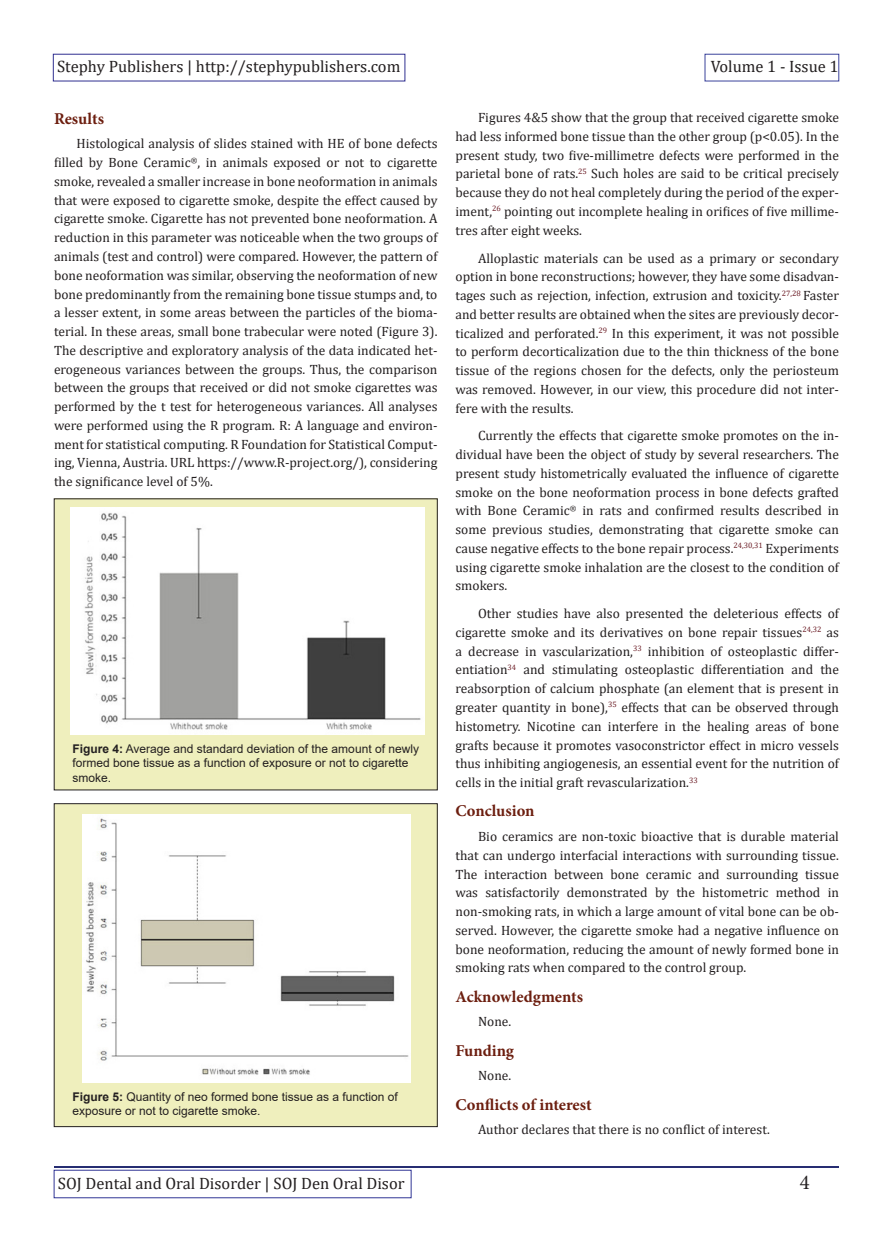
<style>
.page{position:relative;width:893px;height:1255px;background:#fff}
.page>*{position:absolute;margin:0;border:0;box-sizing:border-box;transform-origin:0 0}
.t1{font:21px "Minion Pro";color:#231f20}
.t2{font:16.5px "Cambria";color:#231f20}
.t3{font:700 16.5px "Minion Pro";color:#6c1e0f}
.t4{font:13.5px/18.8px "Cambria";color:#231f20;text-align:justify}
.t5{font:12px/14.4px "Arial";color:#231f20}
.s1{font-weight:700}
</style>
<div class="page">
<div style="left:53px;top:54px;width:352px;height:27px;border:1px solid #302f90"></div>
<div style="left:705px;top:54px;width:134px;height:27px;border:1px solid #3b439b"></div>
<hr style="left:54px;top:1165px;width:785px;height:2px;background:#262d72">
<div style="left:54px;top:1169px;width:357px;height:28px;border:1px solid #303595"></div>
<div style="left:54px;top:499px;width:383px;height:291px;background:#efefbd"></div>
<img style="left:71px;top:508px;width:353px;height:226px">
<div style="left:54px;top:803px;width:383px;height:323px;background:#efefbd"></div>
<img style="left:82px;top:814px;width:328px;height:268px">
<p class="t2" style="left:57px;top:56px;width:345px">Stephy Publishers | http://stephypublishers.com</p>
<p class="t2" style="left:711px;top:56px;width:129px">Volume 1 - Issue 1</p>
<p class="t3" style="left:54px;top:107px;width:51px">Results</p>
<p class="t4" style="left:54px;top:134px;width:385px;text-indent:22px">Histological analysis of slides stained with HE of bone defects filled by Bone Ceramic<sup>®</sup>, in animals exposed or not to cigarette smoke, revealed a smaller increase in bone neoformation in animals that were exposed to cigarette smoke, despite the effect caused by cigarette smoke. Cigarette has not prevented bone neoformation. A reduction in this parameter was noticeable when the two groups of animals (test and control) were compared. However, the pattern of bone neoformation was similar, observing the neoformation of new bone predominantly from the remaining bone tissue stumps and, to a lesser extent, in some areas between the particles of the bioma&shy;terial. In these areas, small bone trabecular were noted (Figure 3).<br>The descriptive and exploratory analysis of the data indicated het&shy;erogeneous variances between the groups. Thus, the comparison between the groups that received or did not smoke cigarettes was performed by the t test for heterogeneous variances. All analyses were performed using the R program. R: A language and environ&shy;ment for statistical computing. R Foundation for Statistical Comput&shy;ing, Vienna, Austria. URL https://www.R-project.org/), considering the significance level of 5%.</p>
<p class="t5" style="left:72px;top:741px;width:348px"><span class="s1">Figure 4:</span> Average and standard deviation of the amount of newly formed bone tissue as a function of exposure or not to cigarette smoke.</p>
<p class="t5" style="left:72px;top:1089px;width:327px"><span class="s1">Figure 5:</span> Quantity of neo formed bone tissue as a function of exposure or not to cigarette smoke.</p>
<p class="t4" style="left:455px;top:108px;width:385px;text-indent:22px">Figures 4&amp;5 show that the group that received cigarette smoke had less informed bone tissue than the other group (p&lt;0.05). In the present study, two five-millimetre defects were performed in the parietal bone of rats.<sup>25</sup> Such holes are said to be critical precisely because they do not heal completely during the period of the exper&shy;iment,<sup>26</sup> pointing out incomplete healing in orifices of five millime&shy;tres after eight weeks.</p>
<p class="t4" style="left:455px;top:248px;width:385px;text-indent:22px">Alloplastic materials can be used as a primary or secondary option in bone reconstructions; however, they have some disadvan&shy;tages such as rejection, infection, extrusion and toxicity.<sup>27,28</sup> Faster and better results are obtained when the sites are previously decor&shy;ticalized and perforated.<sup>29</sup> In this experiment, it was not possible to perform decorticalization due to the thin thickness of the bone tissue of the regions chosen for the defects, only the periosteum was removed. However, in our view, this procedure did not inter&shy;fere with the results.</p>
<p class="t4" style="left:455px;top:426px;width:385px;text-indent:22px">Currently the effects that cigarette smoke promotes on the in&shy;dividual have been the object of study by several researchers. The present study histometrically evaluated the influence of cigarette smoke on the bone neoformation process in bone defects grafted with Bone Ceramic<sup>®</sup> in rats and confirmed results described in some previous studies, demonstrating that cigarette smoke can cause negative effects to the bone repair process.<sup>24,30,31</sup> Experiments using cigarette smoke inhalation are the closest to the condition of smokers.</p>
<p class="t4" style="left:455px;top:604px;width:385px;text-indent:22px">Other studies have also presented the deleterious effects of cigarette smoke and its derivatives on bone repair tissues<sup>24,32</sup> as a decrease in vascularization,<sup>33</sup> inhibition of osteoplastic differ&shy;entiation<sup>34</sup> and stimulating osteoplastic differentiation and the reabsorption of calcium phosphate (an element that is present in greater quantity in bone),<sup>35</sup> effects that can be observed through histometry. Nicotine can interfere in the healing areas of bone grafts because it promotes vasoconstrictor effect in micro vessels thus inhibiting angiogenesis, an essential event for the nutrition of cells in the initial graft revascularization.<sup>33</sup></p>
<p class="t3" style="left:455px;top:799px;width:81px">Conclusion</p>
<p class="t4" style="left:455px;top:827px;width:385px;text-indent:22px">Bio ceramics are non-toxic bioactive that is durable material that can undergo interfacial interactions with surrounding tissue.<br>The interaction between bone ceramic and surrounding tissue was satisfactorily demonstrated by the histometric method in non-smoking rats, in which a large amount of vital bone can be ob&shy;served. However, the cigarette smoke had a negative influence on bone neoformation, reducing the amount of newly formed bone in smoking rats when compared to the control group.</p>
<p class="t3" style="left:455px;top:984px;width:129px">Acknowledgments</p>
<p class="t4" style="left:478px;top:1012px;width:35px">None.</p>
<p class="t3" style="left:455px;top:1038px;width:60px">Funding</p>
<p class="t4" style="left:478px;top:1066px;width:35px">None.</p>
<p class="t3" style="left:455px;top:1092px;width:138px">Conflicts of interest</p>
<p class="t4" style="left:478px;top:1120px;width:293px">Author declares that there is no conflict of interest.</p>
<p class="t2" style="left:58px;top:1173px;width:348px">SOJ Dental and Oral Disorder | SOJ Den Oral Disor</p>
<p class="t1" style="left:800px;top:1167px;width:12px">4</p>
</div>
